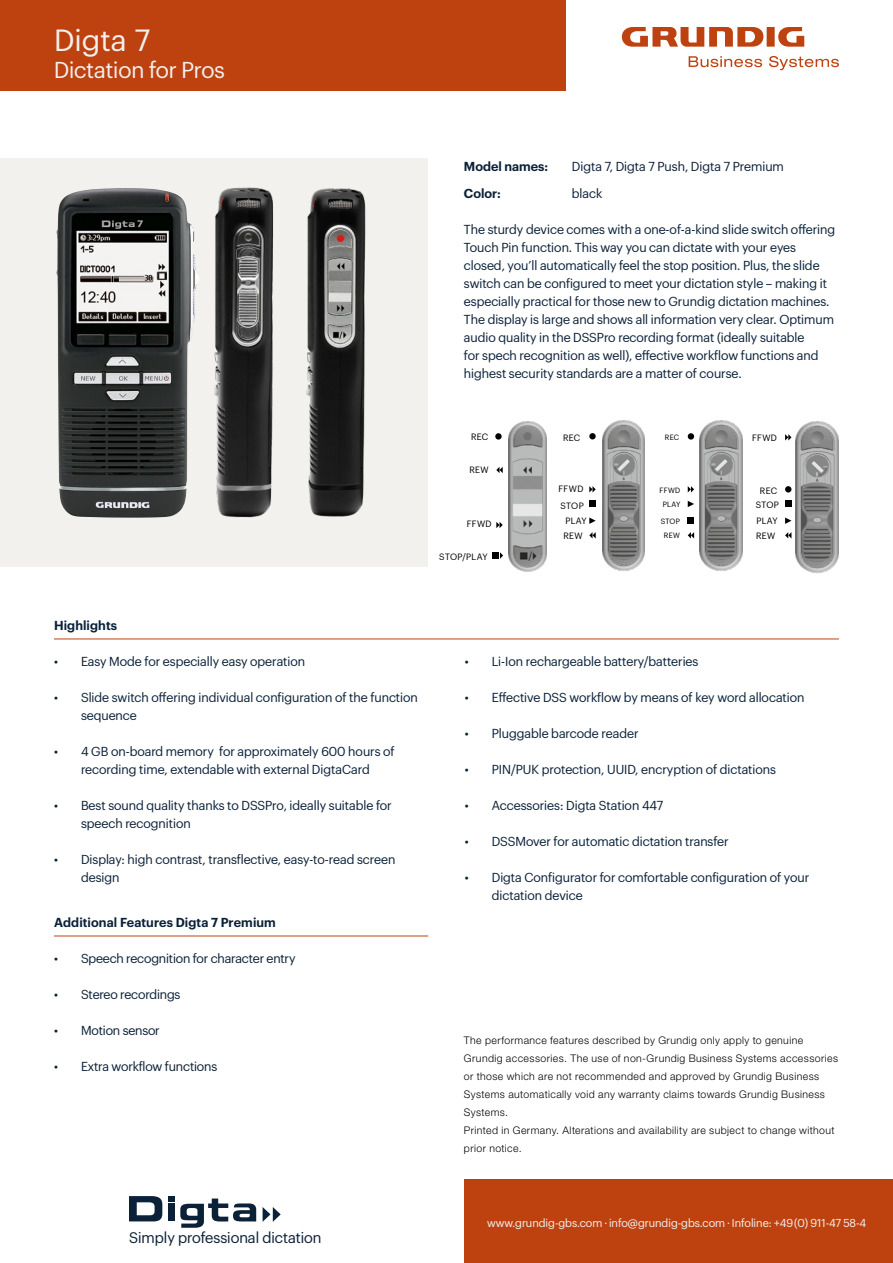
<style>
.page{position:relative;width:893px;height:1263px;background:#fff}
.page>*{position:absolute;margin:0;border:0;box-sizing:border-box;transform-origin:0 0}
.t1{font:500 30px "Grundig Basics";color:#f2f1ed}
.t2{font:22.5px "Grundig Basics";color:#f2f1ed}
.t3{font:15px "Grundig Basics";color:#0b2138}
.t4{font:12.75px/18px "Grundig Basics";color:#0b2138}
.t5{font:600 12.75px "Grundig Basics";letter-spacing:.005em;color:#0b2138}
.t6{font:11.25px "Grundig Basics";color:#f2f1ed}
.t7{font:300 10.5px/18px "Helvetica Neue LT Std";letter-spacing:.04em;color:#000}
.t8{font:9px/15.6px "Grundig Basics";letter-spacing:.04em;color:#000}
.t9{font:7.5px/14.5px "Grundig Basics";letter-spacing:.04em;color:#000;text-align:center}
</style>
<div class="page">
<div style="left:465px;top:1179px;width:428px;height:84px;background:#be4210"></div>
<div style="left:0;top:0;width:566px;height:90px;background:#be4210"></div>
<hr style="left:54px;top:639px;width:785px;height:1px;background:#be4210">
<hr style="left:54px;top:936px;width:374px;height:1px;background:#be4210">
<svg style="left:621px;top:27px;width:183px;height:20px"></svg>
<svg style="left:689px;top:56px;width:73px;height:11px"></svg>
<svg style="left:769px;top:56px;width:70px;height:14px"></svg>
<svg style="left:263px;top:1207px;width:18px;height:15px"></svg>
<svg style="left:129px;top:1196px;width:33px;height:25px"></svg>
<svg style="left:168px;top:1196px;width:88px;height:32px"></svg>
<div style="left:0;top:158px;width:427px;height:409px;background:#f2f1ed"></div>
<img style="left:56px;top:189px;width:143px;height:329px">
<div style="left:688px;top:517px;width:6px;height:7px;background:#000"></div>
<svg style="left:688px;top:501px;width:6px;height:6px"></svg>
<div style="left:688px;top:433px;width:6px;height:7px;background:#000;border-radius:50%"></div>
<svg style="left:688px;top:486px;width:6px;height:6px"></svg>
<svg style="left:688px;top:532px;width:6px;height:6px"></svg>
<div style="left:589px;top:501px;width:7px;height:6px;background:#000"></div>
<svg style="left:589px;top:517px;width:7px;height:7px"></svg>
<div style="left:589px;top:433px;width:7px;height:6px;background:#000;border-radius:50%"></div>
<svg style="left:589px;top:486px;width:7px;height:6px"></svg>
<svg style="left:589px;top:532px;width:7px;height:6px"></svg>
<svg style="left:785px;top:501px;width:6px;height:6px"></svg>
<svg style="left:785px;top:517px;width:6px;height:7px"></svg>
<svg style="left:785px;top:486px;width:6px;height:6px"></svg>
<svg style="left:785px;top:434px;width:6px;height:6px"></svg>
<svg style="left:785px;top:532px;width:6px;height:6px"></svg>
<div style="left:492px;top:552px;width:7px;height:7px;background:#000"></div>
<svg style="left:495px;top:433px;width:7px;height:7px"></svg>
<svg style="left:496px;top:522px;width:7px;height:6px"></svg>
<svg style="left:500px;top:552px;width:3px;height:7px"></svg>
<svg style="left:496px;top:467px;width:7px;height:6px"></svg>
<img style="left:602px;top:420px;width:42px;height:151px">
<img style="left:700px;top:420px;width:42px;height:151px">
<img style="left:796px;top:422px;width:42px;height:152px">
<img style="left:508px;top:422px;width:38px;height:150px">
<img style="left:306px;top:188px;width:60px;height:329px">
<img style="left:214px;top:187px;width:59px;height:330px">
<h1 class="t1" style="left:54px;top:18px;width:98px">Digta 7</h1>
<h2 class="t2" style="left:54px;top:53px;width:172px">Dictation for Pros</h2>
<p class="t5" style="left:464px;top:157px;width:86px">Model names:</p>
<p class="t4" style="left:572px;top:156px;width:213px">Digta 7, Digta 7 Push, Digta 7 Premium</p>
<p class="t5" style="left:464px;top:184px;width:38px">Color:</p>
<p class="t4" style="left:572px;top:183px;width:32px">black</p>
<p class="t4" style="left:464px;top:219px;width:373px">The sturdy device comes with a one-of-a-kind slide switch offering Touch Pin function. This way you can dictate with your eyes closed, you’ll automatically feel the stop position. Plus, the slide switch can be configured to meet your dictation style – making it especially practical for those new to Grundig dictation machines.<br>The display is large and shows all information very clear. Optimum audio quality in the DSSPro recording format (ideally suitable<br>for spech recognition as well), effective workflow functions and highest security standards are a matter of course.</p>
<p class="t8" style="left:471px;top:428px;width:19px">REC</p>
<p class="t8" style="left:469px;top:462px;width:21px">REW</p>
<p class="t8" style="left:467px;top:516px;width:26px">FFWD</p>
<p class="t8" style="left:439px;top:548px;width:50px">STOP/PLAY</p>
<p class="t8" style="left:563px;top:429px;width:19px">REC</p>
<p class="t8" style="left:558px;top:480px;width:27px;line-height:17.2px">FFWD<br>STOP</p>
<p class="t8" style="left:563px;top:513px;width:25px;line-height:15px">PLAY<br>REW</p>
<p class="t9" style="left:665px;top:430px;width:16px">REC</p>
<p class="t9" style="left:660px;top:482px;width:22px">FFWD<br>PLAY</p>
<p class="t9" style="left:661px;top:514px;width:21px;line-height:13.5px">STOP<br>REW</p>
<p class="t8" style="left:752px;top:429px;width:26px">FFWD</p>
<p class="t8" style="left:760px;top:482px;width:19px">REC</p>
<p class="t8" style="left:756px;top:496px;width:25px">STOP<br>PLAY<br>REW</p>
<p class="t5" style="left:54px;top:616px;width:65px">Highlights</p>
<p class="t4" style="left:54px;top:651px;width:253px">• Easy Mode for especially easy operation</p>
<p class="t4" style="left:81px;top:687px;width:338px;text-indent:-27px">• Slide switch offering individual configuration of the function sequence</p>
<p class="t4" style="left:54px;top:741px;width:342px;text-align:center">• 4 GB on-board memory for approximately 600 hours of recording time, extendable with external DigtaCard</p>
<p class="t4" style="left:81px;top:795px;width:312px;text-indent:-27px">• Best sound quality thanks to DSSPro, ideally suitable for speech recognition</p>
<p class="t4" style="left:81px;top:849px;width:316px;text-indent:-27px">• Display: high contrast, transflective, easy-to-read screen design</p>
<p class="t5" style="left:54px;top:913px;width:223px">Additional Features Digta 7 Premium</p>
<p class="t4" style="left:54px;top:948px;width:243px">• Speech recognition for character entry</p>
<p class="t4" style="left:54px;top:984px;width:128px">• Stereo recordings</p>
<p class="t4" style="left:54px;top:1020px;width:107px">• Motion sensor</p>
<p class="t4" style="left:54px;top:1056px;width:165px">• Extra workflow functions</p>
<p class="t4" style="left:465px;top:651px;width:235px">• Li-Ion rechargeable battery/batteries</p>
<p class="t4" style="left:465px;top:687px;width:341px">• Effective DSS workflow by means of key word allocation</p>
<p class="t4" style="left:465px;top:723px;width:175px">• Pluggable barcode reader</p>
<p class="t4" style="left:465px;top:759px;width:313px">• PIN/PUK protection, UUID, encryption of dictations</p>
<p class="t4" style="left:465px;top:795px;width:200px">• Accessories: Digta Station 447</p>
<p class="t4" style="left:465px;top:831px;width:265px">• DSSMover for automatic dictation transfer</p>
<p class="t4" style="left:492px;top:867px;width:319px;text-indent:-27px">• Digta Configurator for comfortable configuration of your dictation device</p>
<p class="t7" style="left:464px;top:1031px;width:376px">The performance features described by Grundig only apply to genuine Grundig accessories. The use of non-Grundig Business Systems accessories or those which are not recommended and approved by Grundig Business Systems automatically void any warranty claims towards Grundig Business Systems.<br>Printed in Germany. Alterations and availability are subject to change without prior notice.</p>
<p class="t3" style="left:129px;top:1226px;width:194px">Simply professional dictation</p>
<p class="t6" style="left:487px;top:1214px;width:381px">www.grundig-gbs.com · info@grundig-gbs.com · Infoline: +49(0) 911-47 58-4</p>
</div>
